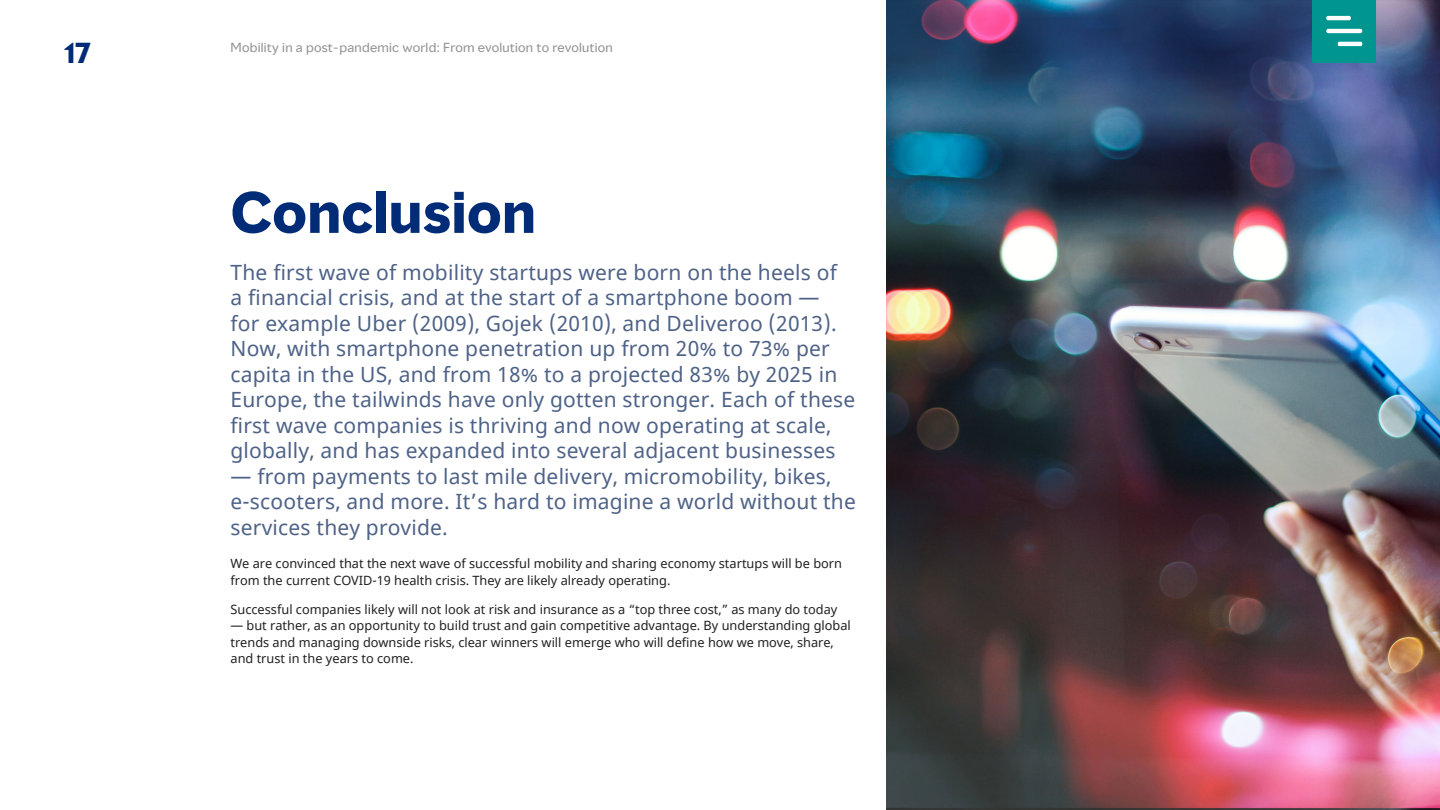
<style>
.page{position:relative;width:1440px;height:810px;background:#fff}
.page>*{position:absolute;margin:0;border:0;box-sizing:border-box;transform-origin:0 0}
.Page_Heading__36_39{font:700 54px "MMC Display";letter-spacing:.01em;color:#002c77}
.t1{font:700 27px "MMC Display";color:#002c77}
.Body_Intro__14_17{font:21px/25.5px "Noto Sans";letter-spacing:.01em;color:#4e6287}
.Body__8_5_11{font:12.75px/16.5px "Noto Sans";color:#202020}
.t2{font:12px "MMC Display";letter-spacing:.02em;color:#949494}
</style>
<div class="page">
<img style="left:886px;top:0;width:553px;height:810px">
<div style="left:1312px;top:0;width:64px;height:62px;background:#00968f"></div>
<svg style="left:1326px;top:15px;width:36px;height:32px"></svg>
<p class="t1" style="left:64px;top:35px;width:29px">17</p>
<p class="t2" style="left:230px;top:39px;width:384px">Mobility in a post-pandemic world: From evolution to revolution</p>
<h1 class="Page_Heading__36_39" style="left:230px;top:177px;width:307px">Conclusion</h1>
<h3 class="Body_Intro__14_17" style="left:230px;top:260px;width:626px">The first wave of mobility startups were born on the heels of<br>a financial crisis, and at the start of a smartphone boom —<br>for example Uber (2009), Gojek (2010), and Deliveroo (2013).<br>Now, with smartphone penetration up from 20% to 73% per capita in the US, and from 18% to a projected 83% by 2025 in Europe, the tailwinds have only gotten stronger. Each of these first wave companies is thriving and now operating at scale, globally, and has expanded into several adjacent businesses</h3>
<h3 class="Body_Intro__14_17" style="left:230px;top:464px;width:627px">— from payments to last mile delivery, micromobility, bikes, e-scooters, and more. It’s hard to imagine a world without the services they provide.</h3>
<p class="Body__8_5_11" style="left:230px;top:556px;width:613px">We are convinced that the next wave of successful mobility and sharing economy startups will be born from the current COVID-19 health crisis. They are likely already operating.</p>
<p class="Body__8_5_11" style="left:230px;top:601px;width:608px">Successful companies likely will not look at risk and insurance as a “top three cost,” as many do today</p>
<p class="Body__8_5_11" style="left:230px;top:618px;width:622px">— but rather, as an opportunity to build trust and gain competitive advantage. By understanding global trends and managing downside risks, clear winners will emerge who will define how we move, share, and trust in the years to come.</p>
</div>
